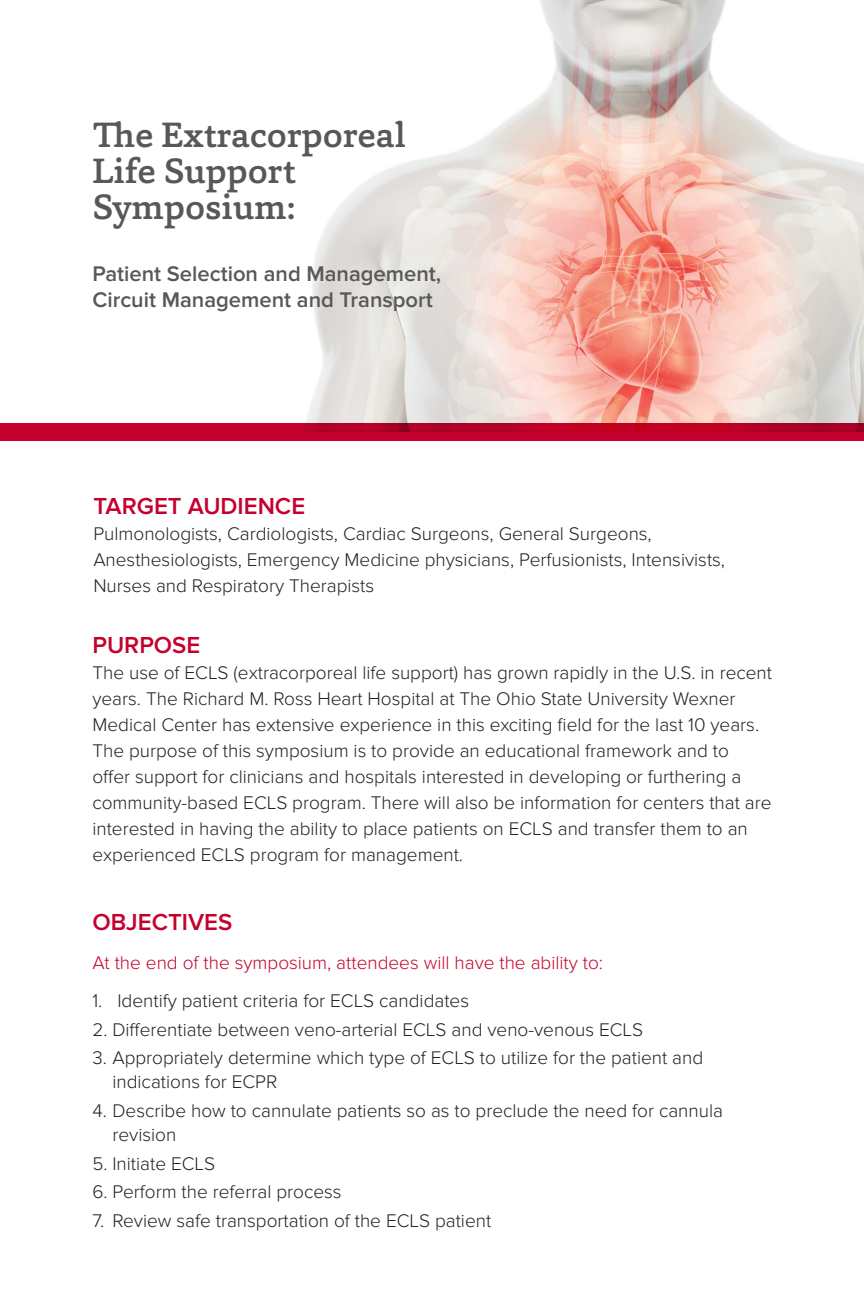
<style>
.page{position:relative;width:864px;height:1296px;background:#fff}
.page>*{position:absolute;margin:0;border:0;box-sizing:border-box;transform-origin:0 0}
.t1{font:500 36px/36px "Capita";color:#57585a}
.t2{font:600 24px "Proxima Nova";color:#c5002e}
.t3{font:600 22px/26px "Proxima Nova";color:#57585a}
.t4{font:300 19px/26px "Proxima Nova";color:#231f20}
.t5{font:300 19px "Proxima Nova";color:#c5002e}
</style>
<div class="page">
<img style="left:306px;top:0;width:558px;height:423px">
<svg style="left:0;top:423px;width:864px;height:18px;background:#bf002a"></svg>
<p class="t1" style="left:92px;top:117px;width:315px">The Extracorporeal<br>Life Support<br>Symposium:</p>
<p class="t3" style="left:92px;top:262px;width:350px">Patient Selection and Management,<br>Circuit Management and Transport</p>
<p class="t2" style="left:93px;top:492px;width:213px">TARGET AUDIENCE</p>
<p class="t4" style="left:93px;top:521px;width:633px">Pulmonologists, Cardiologists, Cardiac Surgeons, General Surgeons,<br>Anesthesiologists, Emergency Medicine physicians, Perfusionists, Intensivists,<br>Nurses and Respiratory Therapists</p>
<p class="t2" style="left:92px;top:631px;width:109px">PURPOSE</p>
<p class="t4" style="left:92px;top:659px;width:681px">The use of ECLS (extracorporeal life support) has grown rapidly in the U.S. in recent years. The Richard M. Ross Heart Hospital at The Ohio State University Wexner Medical Center has extensive experience in this exciting field for the last 10 years.<br>The purpose of this symposium is to provide an educational framework and to<br>offer support for clinicians and hospitals interested in developing or furthering a community-based ECLS program. There will also be information for centers that are interested in having the ability to place patients on ECLS and transfer them to an experienced ECLS program for management.</p>
<p class="t2" style="left:92px;top:908px;width:141px">OBJECTIVES</p>
<p class="t5" style="left:92px;top:951px;width:512px">At the end of the symposium, attendees will have the ability to:</p>
<p class="t4" style="left:92px;top:988px;width:378px">1. Identify patient criteria for ECLS candidates</p>
<p class="t4" style="left:92px;top:1017px;width:552px">2. Differentiate between veno-arterial ECLS and veno-venous ECLS</p>
<p class="t4" style="left:112px;top:1046px;width:592px;line-height:24px;text-indent:-20px">3. Appropriately determine which type of ECLS to utilize for the patient and indications for ECPR</p>
<p class="t4" style="left:112px;top:1099px;width:612px;line-height:24px;text-indent:-20px">4. Describe how to cannulate patients so as to preclude the need for cannula revision</p>
<p class="t4" style="left:92px;top:1151px;width:124px">5. Initiate ECLS</p>
<p class="t4" style="left:92px;top:1179px;width:251px">6. Perform the referral process</p>
<p class="t4" style="left:92px;top:1208px;width:400px">7. Review safe transportation of the ECLS patient</p>
</div>
